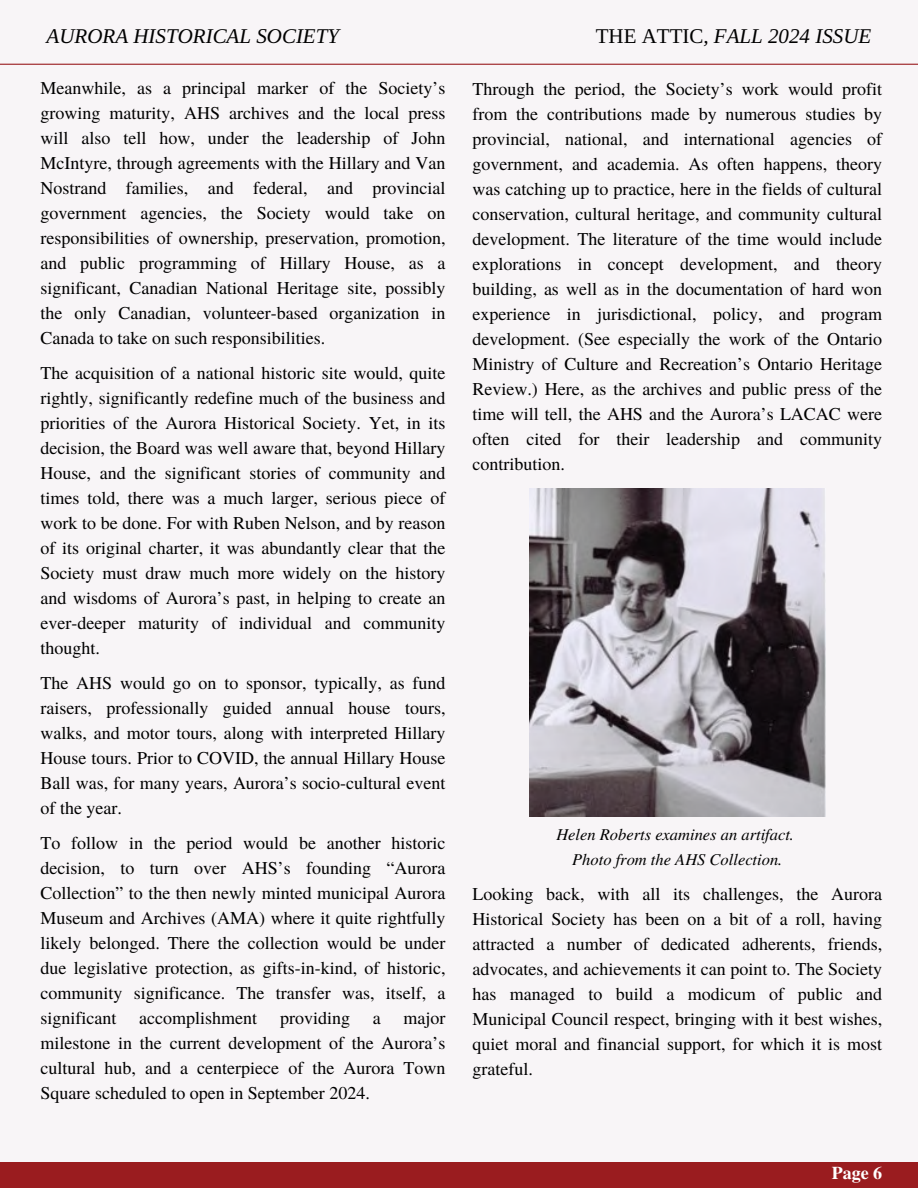
<style>
.page{position:relative;width:918px;height:1188px;background:#f8f5f7}
.page>*{position:absolute;margin:0;border:0;box-sizing:border-box;transform-origin:0 0}
.t1{font:italic 21px "Libra Serif Modern";color:#000}
.t2{font:18px/25px "Te X Gyre Termes";color:#000;text-align:justify}
.t3{font:700 18px "Te X Gyre Termes";color:#fff}
.t4{font:italic 16.5px "Te X Gyre Termes";color:#000}
.s1{font-style:normal}
</style>
<div class="page">
<hr style="left:0;top:64px;width:918px;height:1px;background:#9a1c1f">
<div style="left:0;top:1162px;width:918px;height:26px;background:#9a1c1f"></div>
<img style="left:529px;top:488px;width:296px;height:329px">
<p class="t1" style="left:47px;top:24px;width:294px">AURORA HISTORICAL SOCIETY</p>
<p class="t1" style="left:596px;top:24px;width:277px"><span class="s1">THE ATTIC</span>, FALL 2024 ISSUE</p>
<p class="t2" style="left:41px;top:75px;width:406px">Meanwhile, as a principal marker of the Society’s growing maturity, AHS archives and the local press will also tell how, under the leadership of John McIntyre, through agreements with the Hillary and Van Nostrand families, and federal, and provincial government agencies, the Society would take on responsibilities of ownership, preservation, promotion, and public programming of Hillary House, as a significant, Canadian National Heritage site, possibly the only Canadian, volunteer-based organization in Canada to take on such responsibilities.</p>
<p class="t2" style="left:41px;top:360px;width:406px">The acquisition of a national historic site would, quite rightly, significantly redefine much of the business and priorities of the Aurora Historical Society. Yet, in its decision, the Board was well aware that, beyond Hillary House, and the significant stories of community and times told, there was a much larger, serious piece of work to be done. For with Ruben Nelson, and by reason of its original charter, it was abundantly clear that the Society must draw much more widely on the history and wisdoms of Aurora’s past, in helping to create an ever-deeper maturity of individual and community thought.</p>
<p class="t2" style="left:41px;top:670px;width:406px">The AHS would go on to sponsor, typically, as fund raisers, professionally guided annual house tours, walks, and motor tours, along with interpreted Hillary House tours. Prior to COVID, the annual Hillary House Ball was, for many years, Aurora’s socio-cultural event of the year.</p>
<p class="t2" style="left:41px;top:830px;width:406px">To follow in the period would be another historic decision, to turn over AHS’s founding “Aurora Collection” to the then newly minted municipal Aurora Museum and Archives (AMA) where it quite rightfully likely belonged. There the collection would be under due legislative protection, as gifts-in-kind, of historic, community significance. The transfer was, itself, a significant</p>
<p class="t2" style="left:139px;top:1005px;width:119px">accomplishment</p>
<p class="t2" style="left:280px;top:1005px;width:71px">providing</p>
<p class="t2" style="left:373px;top:1005px;width:9px">a</p>
<p class="t2" style="left:41px;top:1005px;width:406px;text-indent:363px">major milestone in the current development of the Aurora’s cultural hub, and a centerpiece of the Aurora Town Square scheduled to open in September 2024.</p>
<h1 class="t2" style="left:472px;top:76px;width:411px">Through the period, the Society’s work would profit from the contributions made by numerous studies by provincial, national, and international agencies of government, and academia. As often happens, theory was catching up to practice, here in the fields of cultural conservation, cultural heritage, and community cultural development. The literature of the time would include explorations in concept development, and theory building, as well as in the documentation of hard won experience in jurisdictional, policy, and program development. (See especially the work of the Ontario Ministry of Culture and Recreation’s Ontario Heritage Review.) Here, as the archives and public press of the time will tell, the AHS and the Aurora’s LACAC were often cited for their leadership and community contribution.</h1>
<p class="t4" style="left:556px;top:822px;width:239px">Helen Roberts examines an artifact.</p>
<p class="t4" style="left:572px;top:847px;width:212px">Photo from the AHS Collection.</p>
<h1 class="t2" style="left:472px;top:880px;width:411px">Looking back, with all its challenges, the Aurora Historical Society has been on a bit of a roll, having attracted a number of dedicated adherents, friends, advocates, and achievements it can point to. The Society has managed to build a modicum of public and Municipal Council respect, bringing with it best wishes, quiet moral and financial support, for which it is most grateful.</h1>
<p class="t3" style="left:832px;top:1158px;width:52px">Page 6</p>
</div>
